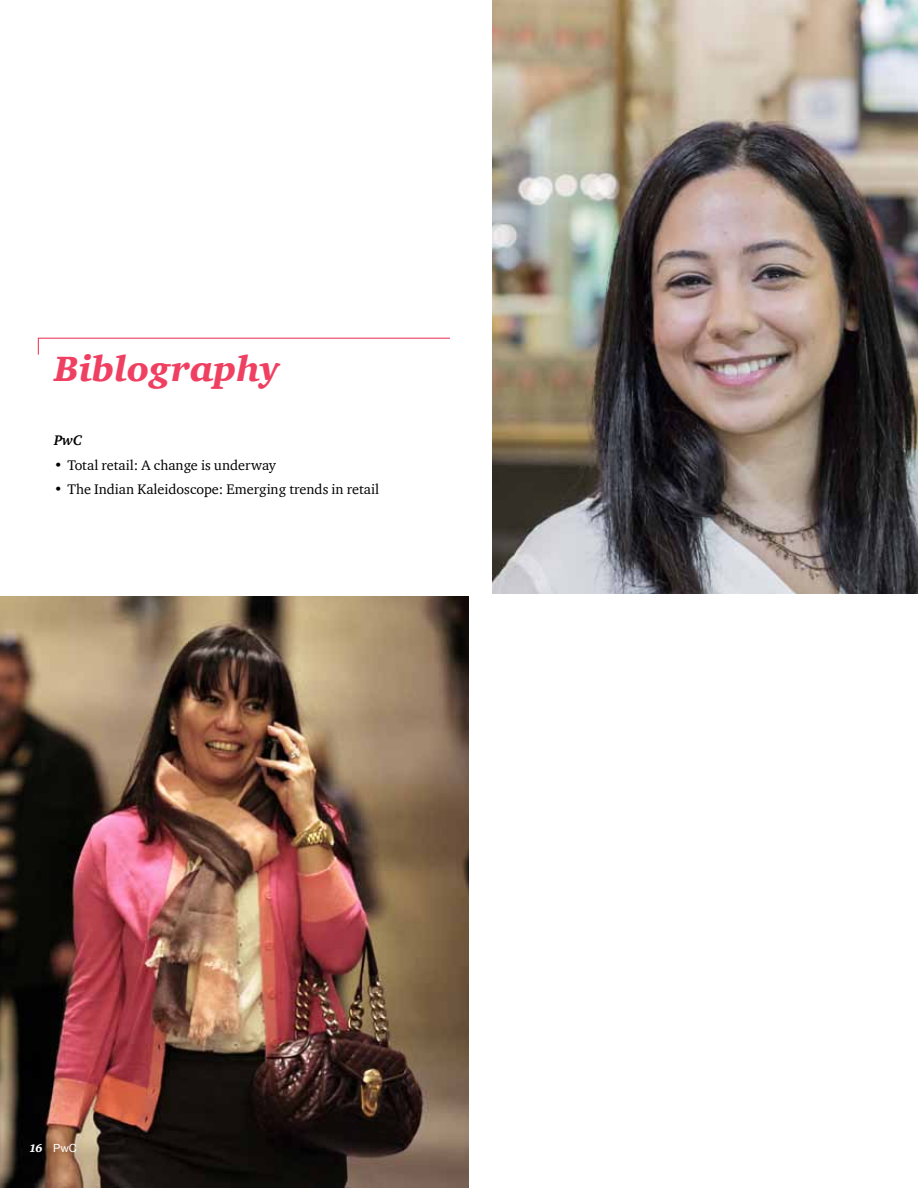
<style>
.page{position:relative;width:918px;height:1188px;background:#fff}
.page>*{position:absolute;margin:0;border:0;box-sizing:border-box;transform-origin:0 0}
.t1{font:italic 900 36px "ITC Charter Com";color:#ef4062}
.t2{font:14.25px "ITC Charter Com";color:#000}
.t3{font:italic 700 14.25px "ITC Charter Com";color:#000}
.t4{font:11.25px "Helvetica Neue LT";color:#fff}
.s1{font-family:"ITC Charter Com";font-weight:900;font-style:italic}
</style>
<div class="page">
<img style="left:492px;top:0;width:426px;height:594px">
<img style="left:0;top:597px;width:469px;height:591px">
<svg style="left:37px;top:337px;width:413px;height:18px"></svg>
<h1 class="t1" style="left:54px;top:347px;width:227px">Biblography</h1>
<p class="t3" style="left:54px;top:431px;width:30px">PwC</p>
<p class="t2" style="left:54px;top:456px;width:224px">• Total retail: A change is underway</p>
<p class="t2" style="left:54px;top:481px;width:327px">• The Indian Kaleidoscope: Emerging trends in retail</p>
<p class="t4" style="left:29px;top:1141px;width:49px"><span class="s1">16</span> PwC</p>
</div>
